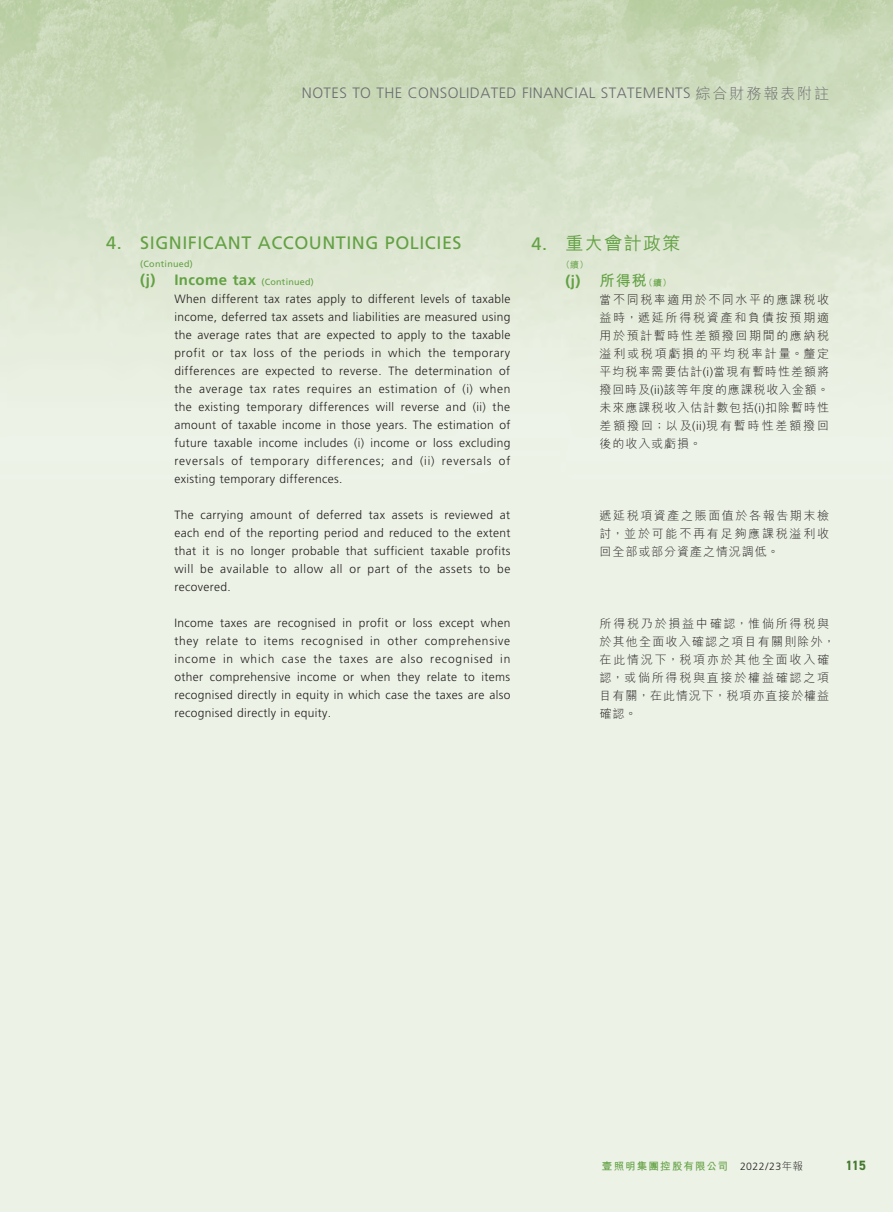
<style>
.page{position:relative;width:893px;height:1212px;background:#fff}
.page>*{position:absolute;margin:0;border:0;box-sizing:border-box;transform-origin:0 0}
.t1{font:18px "Frutiger LT Std";letter-spacing:.03em;color:#63a144}
.t2{font:500 18px "M Hei HK";letter-spacing:.08em;color:#63a144}
.t3{font:300 15px "Frutiger LT Std";letter-spacing:.03em;color:#6c6d70}
.t4{font:700 15px "Frutiger LT Std";letter-spacing:.03em;color:#63a144}
.t5{font:700 13.5px "DIN2014";color:#457930}
.t6{font:300 12px/18px "Frutiger LT Std";letter-spacing:.03em;color:#231f20;text-align:justify}
.t7{font:300 12px/18px "M Hei HK";letter-spacing:.135em;color:#231f20;text-align:justify}
.t8{font:700 10.5px "M Hei HK";letter-spacing:.105em;color:#63a144}
.t9{font:9px "Frutiger LT Std";letter-spacing:.03em;color:#63a144}
.t10{font:500 9px "M Hei HK";color:#63a144}
.s1{font-family:"M Hei HK"}
.s2{font-weight:400;font-size:9px}
.s3{font-family:"Frutiger LT Std";font-weight:400}
.s4{font-family:"M Hei HK";font-size:9px}
.s5{font-family:"Frutiger LT Std"}
.s6{font-family:"Frutiger LT Std";font-weight:300;color:#231f20}
.s7{font-weight:300;color:#231f20}
</style>
<div class="page">
<p class="t3" style="left:302px;top:85px;width:529px">NOTES TO THE CONSOLIDATED FINANCIAL STATEMENTS <span class="s1">綜合財務報表附註</span></p>
<h1 class="t1" style="left:106px;top:232px;width:357px">4. SIGNIFICANT ACCOUNTING POLICIES</h1>
<p class="t9" style="left:140px;top:258px;width:54px">(Continued)</p>
<p class="t4" style="left:140px;top:271px;width:175px">(j) Income tax <span class="s2">(Continued)</span></p>
<p class="t6" style="left:174px;top:290px;width:338px">When different tax rates apply to different levels of taxable income, deferred tax assets and liabilities are measured using the average rates that are expected to apply to the taxable profit or tax loss of the periods in which the temporary differences are expected to reverse. The determination of the average tax rates requires an estimation of (i) when the existing temporary differences will reverse and (ii) the amount of taxable income in those years. The estimation of future taxable income includes (i) income or loss excluding reversals of temporary differences; and (ii) reversals of existing temporary differences.</p>
<p class="t6" style="left:174px;top:506px;width:338px">The carrying amount of deferred tax assets is reviewed at each end of the reporting period and reduced to the extent that it is no longer probable that sufficient taxable profits will be available to allow all or part of the assets to be recovered.</p>
<p class="t6" style="left:174px;top:614px;width:338px">Income taxes are recognised in profit or loss except when they relate to items recognised in other comprehensive income in which case the taxes are also recognised in other comprehensive income or when they relate to items recognised directly in equity in which case the taxes are also recognised directly in equity.</p>
<h1 class="t2" style="left:531px;top:230px;width:151px"><span class="s3">4.</span> 重大會計政策</h1>
<p class="t10" style="left:561px;top:258px;width:29px">（續）</p>
<p class="t4" style="left:566px;top:272px;width:107px">(j) <span class="s1">所得稅</span><span class="s4">（續）</span></p>
<p class="t7" style="left:600px;top:290px;width:231px">當不同稅率適用於不同水平的應課稅收益時，遞延所得稅資產和負債按預期適用於預計暫時性差額撥回期間的應納稅溢利或稅項虧損的平均稅率計量。釐定平均稅率需要估計<span class="s5">(i)</span>當現有暫時性差額將撥回時及<span class="s5">(ii)</span>該等年度的應課稅收入金額。未來應課稅收入估計數包括<span class="s5">(i)</span>扣除暫時性差額撥回；以及<span class="s5">(ii)</span>現有暫時性差額撥回後的收入或虧損。</p>
<p class="t7" style="left:600px;top:506px;width:231px">遞延稅項資產之賬面值於各報告期末檢討，並於可能不再有足夠應課稅溢利收回全部或部分資產之情況調低。</p>
<p class="t7" style="left:600px;top:614px;width:237px;text-align:left">所得稅乃於損益中確認，惟倘所得稅與於其他全面收入確認之項目有關則除外，在此情況下，稅項亦於其他全面收入確認，或倘所得稅與直接於權益確認之項目有關，在此情況下，稅項亦直接於權益確認。</p>
<p class="t8" style="left:602px;top:1158px;width:203px">壹照明集團控股有限公司 <span class="s6">2022/23</span><span class="s7">年報</span></p>
<p class="t5" style="left:845px;top:1156px;width:22px">115</p>
</div>
